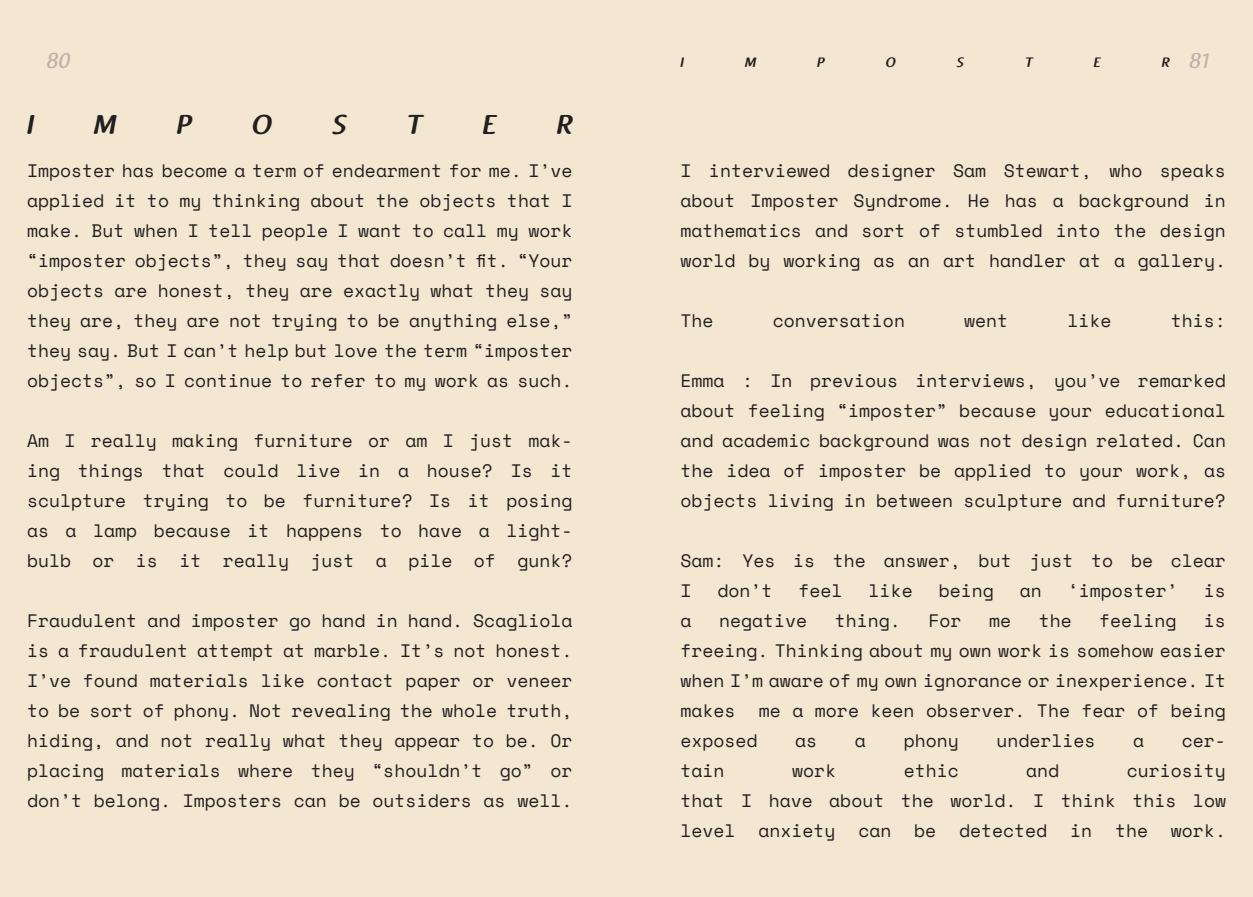
<style>
.page{position:relative;width:1253px;height:897px;background:#fff}
.page>*{position:absolute;margin:0;border:0;box-sizing:border-box;transform-origin:0 0}
.t1{font:600 27px "Raspoutine";color:#231f20}
.t2{font:21px "Raspoutine Classic";color:#c1afa9}
.t3{font:18px/30px "Space Mono";color:#231f20;text-align:justify}
.t4{font:600 13.5px "Raspoutine";color:#231f20}
</style>
<div class="page">
<div style="left:0;top:0;width:626px;height:896px;background:#f4e7d1"></div>
<div style="left:626px;top:0;width:627px;height:896px;background:#f4e7d1"></div>
<p class="t2" style="left:46px;top:49px;width:25px">80</p>
<p class="t1" style="left:27px;top:110px;width:8px">I</p>
<p class="t1" style="left:94px;top:110px;width:24px">M</p>
<p class="t1" style="left:177px;top:110px;width:16px">P</p>
<p class="t1" style="left:252px;top:110px;width:21px">O</p>
<p class="t1" style="left:332px;top:110px;width:16px">S</p>
<p class="t1" style="left:407px;top:110px;width:17px">T</p>
<p class="t1" style="left:483px;top:110px;width:15px">E</p>
<p class="t1" style="left:557px;top:110px;width:17px">R</p>
<p class="t3" style="left:27px;top:155px;width:547px">Imposter has become a term of endearment for me. I’ve applied it to my thinking about the objects that I make. But when I tell people I want to call my work “imposter objects”, they say that doesn’t fit. “Your objects are honest, they are exactly what they say they are, they are not trying to be anything else,” they say. But I can’t help but love the term “imposter objects”, so I continue to refer to my work as such.</p>
<p class="t3" style="left:27px;top:425px;width:547px">Am I really making furniture or am I just mak&shy;ing things that could live in a house? Is it sculpture trying to be furniture? Is it posing as a lamp because it happens to have a light&shy;bulb or is it really just a pile of gunk?</p>
<p class="t3" style="left:27px;top:605px;width:547px">Fraudulent and imposter go hand in hand. Scagliola is a fraudulent attempt at marble. It’s not honest.<br>I’ve found materials like contact paper or veneer to be sort of phony. Not revealing the whole truth, hiding, and not really what they appear to be. Or placing materials where they “shouldn’t go” or don’t belong. Imposters can be outsiders as well.</p>
<p class="t4" style="left:680px;top:54px;width:5px">I</p>
<p class="t4" style="left:745px;top:54px;width:13px">M</p>
<p class="t4" style="left:817px;top:54px;width:9px">P</p>
<p class="t4" style="left:886px;top:54px;width:11px">O</p>
<p class="t4" style="left:957px;top:54px;width:9px">S</p>
<p class="t4" style="left:1025px;top:54px;width:9px">T</p>
<p class="t4" style="left:1094px;top:54px;width:8px">E</p>
<p class="t4" style="left:1162px;top:54px;width:9px">R</p>
<p class="t2" style="left:1189px;top:49px;width:21px">81</p>
<p class="t3" style="left:680px;top:155px;width:547px">I interviewed designer Sam Stewart, who speaks about Imposter Syndrome. He has a background in mathematics and sort of stumbled into the design world by working as an art handler at a gallery.</p>
<p class="t3" style="left:680px;top:305px;width:35px">The</p>
<p class="t3" style="left:773px;top:305px;width:134px">conversation</p>
<p class="t3" style="left:964px;top:305px;width:46px">went</p>
<p class="t3" style="left:1067px;top:305px;width:46px">like</p>
<p class="t3" style="left:1171px;top:305px;width:57px">this:</p>
<p class="t3" style="left:680px;top:365px;width:547px">Emma : In previous interviews, you’ve remarked about feeling “imposter” because your educational and academic background was not design related. Can the idea of imposter be applied to your work, as objects living in between sculpture and furniture?</p>
<p class="t3" style="left:680px;top:545px;width:547px">Sam: Yes is the answer, but just to be clear<br>I</p>
<p class="t3" style="left:717px;top:575px;width:57px">don’t</p>
<p class="t3" style="left:798px;top:575px;width:46px">feel</p>
<p class="t3" style="left:868px;top:575px;width:46px">like</p>
<p class="t3" style="left:939px;top:575px;width:57px">being</p>
<p class="t3" style="left:1020px;top:575px;width:24px">an</p>
<p class="t3" style="left:1068px;top:575px;width:112px">‘imposter’</p>
<p class="t3" style="left:1204px;top:575px;width:24px">is</p>
<p class="t3" style="left:680px;top:605px;width:13px">a</p>
<p class="t3" style="left:719px;top:605px;width:90px">negative</p>
<p class="t3" style="left:835px;top:605px;width:68px">thing.</p>
<p class="t3" style="left:928px;top:605px;width:35px">For</p>
<p class="t3" style="left:989px;top:605px;width:24px">me</p>
<p class="t3" style="left:1039px;top:605px;width:35px">the</p>
<p class="t3" style="left:1099px;top:605px;width:79px">feeling</p>
<p class="t3" style="left:1204px;top:605px;width:24px">is</p>
<p class="t3" style="left:680px;top:635px;width:547px">freeing. Thinking about my own work is somehow easier when I’m aware of my own ignorance or inexperience. It</p>
<p class="t3" style="left:680px;top:695px;width:57px">makes</p>
<p class="t3" style="left:759px;top:695px;width:469px">me a more keen observer. The fear of being</p>
<p class="t3" style="left:680px;top:725px;width:79px">exposed</p>
<p class="t3" style="left:795px;top:725px;width:24px">as</p>
<p class="t3" style="left:855px;top:725px;width:13px">a</p>
<p class="t3" style="left:904px;top:725px;width:57px">phony</p>
<p class="t3" style="left:996px;top:725px;width:101px">underlies</p>
<p class="t3" style="left:1133px;top:725px;width:13px">a</p>
<p class="t3" style="left:1182px;top:725px;width:46px">cer-</p>
<p class="t3" style="left:680px;top:755px;width:46px">tain</p>
<p class="t3" style="left:792px;top:755px;width:46px">work</p>
<p class="t3" style="left:904px;top:755px;width:57px">ethic</p>
<p class="t3" style="left:1026px;top:755px;width:35px">and</p>
<p class="t3" style="left:1127px;top:755px;width:101px">curiosity</p>
<p class="t3" style="left:680px;top:785px;width:547px">that I have about the world. I think this low level</p>
<p class="t3" style="left:758px;top:815px;width:79px">anxiety</p>
<p class="t3" style="left:858px;top:815px;width:35px">can</p>
<p class="t3" style="left:914px;top:815px;width:24px">be</p>
<p class="t3" style="left:959px;top:815px;width:90px">detected</p>
<p class="t3" style="left:1070px;top:815px;width:24px">in</p>
<p class="t3" style="left:1115px;top:815px;width:35px">the</p>
<p class="t3" style="left:1171px;top:815px;width:57px">work.</p>
</div>
